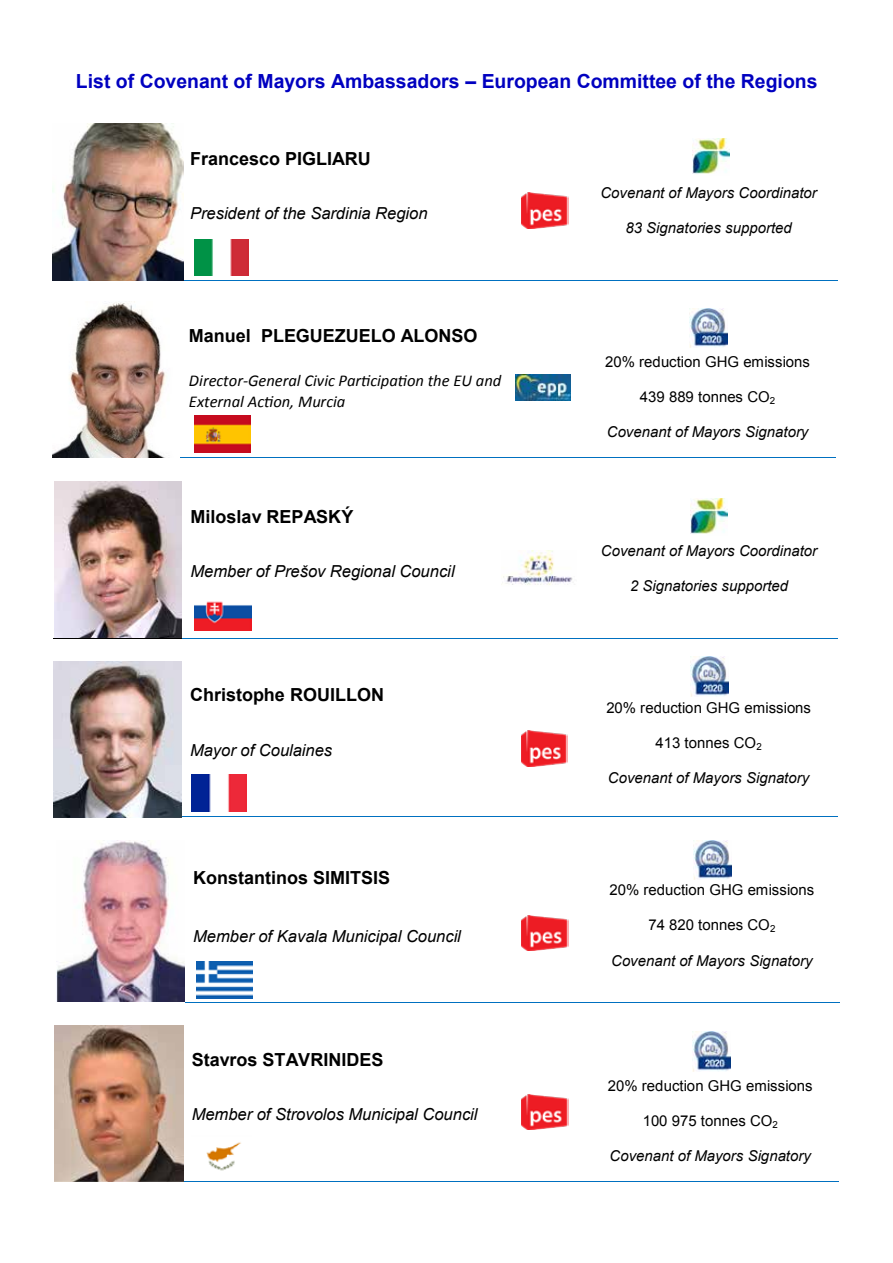
<style>
.page{position:relative;width:893px;height:1263px;background:#fff}
.page>*{position:absolute;margin:0;border:0;box-sizing:border-box;transform-origin:0 0}
.t1{font:700 19.5px "Arial";color:#0000c0}
.t2{font:700 18px "Arial";color:#000}
.t3{font:italic 16.5px "Arial";color:#000}
.t4{font:italic 16.5px/20.1px "Calibri";color:#000}
.t5{font:italic 15px "Arial";color:#000}
.t6{font:15px "Arial";color:#000}
</style>
<div class="page">
<hr style="left:185px;top:1002px;width:655px;height:1px;background:#0070c0">
<hr style="left:182px;top:816px;width:655px;height:1px;background:#0070c0">
<hr style="left:53px;top:638px;width:129px;height:1px;background:#000">
<hr style="left:182px;top:638px;width:655px;height:1px;background:#0070c0">
<img style="left:693px;top:840px;width:38px;height:40px">
<img style="left:691px;top:657px;width:38px;height:39px">
<img style="left:53px;top:661px;width:129px;height:156px">
<img style="left:56px;top:840px;width:128px;height:162px">
<img style="left:521px;top:731px;width:47px;height:35px">
<img style="left:521px;top:915px;width:47px;height:35px">
<hr style="left:182px;top:280px;width:655px;height:1px;background:#0070c0">
<hr style="left:181px;top:457px;width:655px;height:1px;background:#0070c0">
<img style="left:689px;top:308px;width:39px;height:39px">
<img style="left:693px;top:138px;width:37px;height:36px">
<img style="left:53px;top:124px;width:130px;height:156px">
<img style="left:53px;top:301px;width:113px;height:157px">
<img style="left:522px;top:193px;width:47px;height:35px">
<img style="left:515px;top:374px;width:56px;height:26px">
<img style="left:55px;top:482px;width:126px;height:156px">
<img style="left:690px;top:498px;width:37px;height:36px">
<hr style="left:184px;top:1181px;width:655px;height:1px;background:#0070c0">
<img style="left:692px;top:1032px;width:38px;height:39px">
<img style="left:54px;top:1025px;width:130px;height:156px">
<img style="left:521px;top:1094px;width:47px;height:36px">
<img style="left:501px;top:550px;width:72px;height:35px">
<img style="left:195px;top:239px;width:53px;height:36px">
<img style="left:195px;top:415px;width:55px;height:37px">
<img style="left:195px;top:601px;width:57px;height:30px">
<img style="left:192px;top:775px;width:55px;height:37px">
<img style="left:196px;top:961px;width:56px;height:37px">
<img style="left:206px;top:1142px;width:35px;height:29px">
<h1 class="t1" style="left:76px;top:68px;width:743px">List of Covenant of Mayors Ambassadors – European Committee of the Regions</h1>
<p class="t2" style="left:190px;top:146px;width:182px">Francesco PIGLIARU</p>
<p class="t3" style="left:190px;top:202px;width:239px">President of the Sardinia Region</p>
<p class="t2" style="left:189px;top:324px;width:290px">Manuel PLEGUEZUELO ALONSO</p>
<p class="t4" style="left:189px;top:370px;width:314px">Director-General Civic Participation the EU and<br>External Action, Murcia</p>
<p class="t2" style="left:191px;top:504px;width:164px">Miloslav REPASKÝ</p>
<p class="t3" style="left:191px;top:561px;width:266px">Member of Prešov Regional Council</p>
<p class="t2" style="left:190px;top:683px;width:195px">Christophe ROUILLON</p>
<p class="t3" style="left:190px;top:739px;width:144px">Mayor of Coulaines</p>
<p class="t2" style="left:193px;top:865px;width:198px">Konstantinos SIMITSIS</p>
<p class="t3" style="left:193px;top:925px;width:269px">Member of Kavala Municipal Council</p>
<p class="t2" style="left:192px;top:1048px;width:193px">Stavros STAVRINIDES</p>
<p class="t3" style="left:192px;top:1104px;width:287px">Member of Strovolos Municipal Council</p>
<p class="t5" style="left:600px;top:183px;width:218px">Covenant of Mayors Coordinator</p>
<p class="t5" style="left:625px;top:218px;width:168px">83 Signatories supported</p>
<p class="t6" style="left:605px;top:352px;width:206px">20% reduction GHG emissions</p>
<p class="t6" style="left:640px;top:387px;width:137px">439 889 tonnes CO<sub>2</sub></p>
<p class="t5" style="left:607px;top:422px;width:203px">Covenant of Mayors Signatory</p>
<p class="t5" style="left:601px;top:541px;width:218px">Covenant of Mayors Coordinator</p>
<p class="t5" style="left:630px;top:576px;width:160px">2 Signatories supported</p>
<p class="t6" style="left:606px;top:698px;width:206px">20% reduction GHG emissions</p>
<p class="t6" style="left:656px;top:733px;width:108px">413 tonnes CO<sub>2</sub></p>
<p class="t5" style="left:608px;top:768px;width:203px">Covenant of Mayors Signatory</p>
<p class="t6" style="left:610px;top:880px;width:206px">20% reduction GHG emissions</p>
<p class="t6" style="left:648px;top:915px;width:129px">74 820 tonnes CO<sub>2</sub></p>
<p class="t5" style="left:611px;top:951px;width:203px">Covenant of Mayors Signatory</p>
<p class="t6" style="left:608px;top:1075px;width:206px">20% reduction GHG emissions</p>
<p class="t6" style="left:643px;top:1110px;width:137px">100 975 tonnes CO<sub>2</sub></p>
<p class="t5" style="left:610px;top:1146px;width:203px">Covenant of Mayors Signatory</p>
</div>
